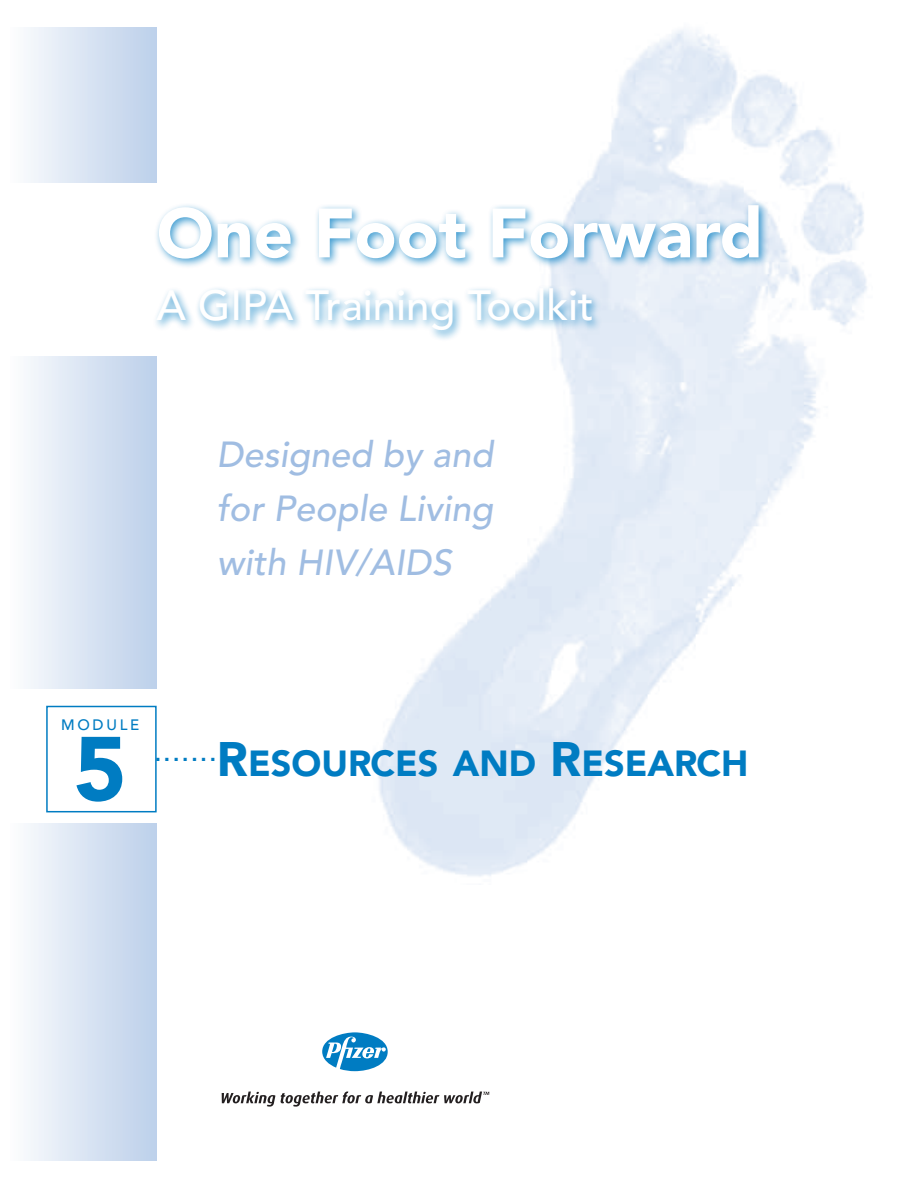
<style>
.page{position:relative;width:918px;height:1188px;background:#fff}
.page>*{position:absolute;margin:0;border:0;box-sizing:border-box;transform-origin:0 0}
.t1{font:900 90px "Avenir LT Std";color:#007cc2}
.t2{font:900 69px "Avenir LT Std";color:#fff}
.t3{font:500 42px "Avenir LT Std";color:#fff}
.t4{font:italic 500 36px/54px "Avenir LT Std";color:#a0bde2;text-align:justify}
.t5{font:900 36px "Avenir LT Std";color:#007cc2}
.t6{font:700 22.5px "Arial";color:#007cc2}
.t7{font:500 15px "Avenir LT Std";letter-spacing:.18em;color:#007cc2}
.s1{font-size:48px}
</style>
<div class="page">
<div style="left:0;top:27px;width:157px;height:156px;background:linear-gradient(to right,#fff,#bbcfea)"></div>
<div style="left:0;top:356px;width:157px;height:332px;background:linear-gradient(to right,#fff,#bbcfea)"></div>
<div style="left:0;top:824px;width:157px;height:337px;background:linear-gradient(to right,#fff,#bbcfea)"></div>
<div style="left:152px;top:200px;width:766px;height:199px;background:#007cc2;opacity:.75"></div>
<div style="left:46px;top:706px;width:111px;height:106px;border:2px solid #007cc2"></div>
<svg style="left:322px;top:1032px;width:66px;height:39px"></svg>
<svg style="left:222px;top:1092px;width:53px;height:15px"></svg>
<svg style="left:281px;top:1092px;width:208px;height:15px"></svg>
<h2 class="t2" style="left:157px;top:192px;width:608px">One Foot Forward</h2>
<p class="t3" style="left:157px;top:282px;width:439px">A GIPA Training Toolkit</p>
<p class="t4" style="left:217px;top:428px;width:278px">Designed by and for People Living with HIV/AIDS</p>
<p class="t7" style="left:61px;top:716px;width:80px">MODULE</p>
<h1 class="t1" style="left:74px;top:715px;width:55px">5</h1>
<p class="t5" style="left:217px;top:741px;width:533px"><span class="s1">R</span>ESOURCES AND <span class="s1">R</span>ESEARCH</p>
<p class="t6" style="left:155px;top:739px;width:63px">.......</p>
</div>
